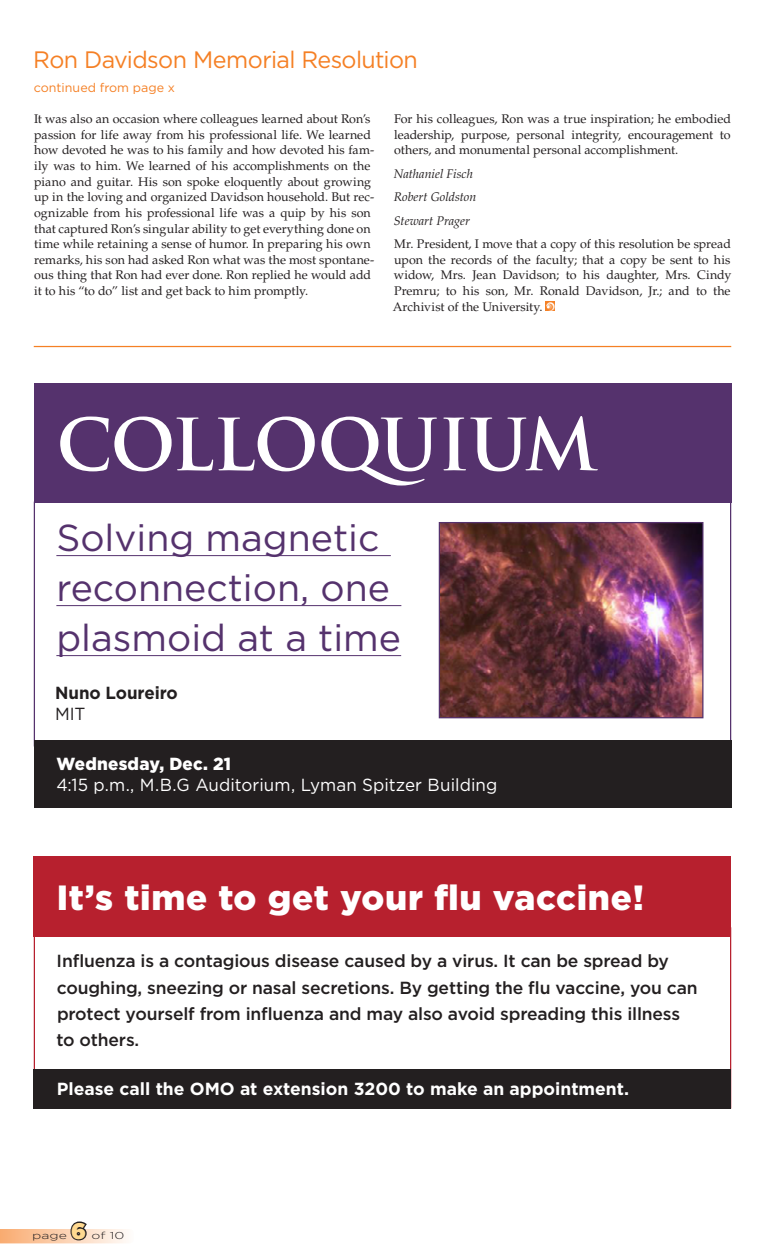
<style>
.page{position:relative;width:765px;height:1260px;background:#fff}
.page>*{position:absolute;margin:0;border:0;box-sizing:border-box;transform-origin:0 0}
.t1{font:700 70px "Trajan";letter-spacing:-.02em;color:#fff}
.t2{font:37.5px/50px "Gotham";color:#55326d}
.t3{font:900 35px "Gotham";letter-spacing:.02em;color:#fff}
.t4{font:23.75px "Gotham";letter-spacing:-.03em;color:#f58025}
.t5{font:900 22.5px "Gotham";color:#ffd990}
.t6{font:500 17.5px/26.2px "Gotham";letter-spacing:-.01em;color:#231f20}
.t7{font:700 17.5px "Gotham";color:#fff}
.t8{font:17.5px "Gotham";letter-spacing:.005em;color:#fff}
.t9{font:900 17.5px "Gotham";letter-spacing:.015em;color:#fff}
.t10{font:700 17.5px "Gotham";letter-spacing:-.01em;color:#231f20}
.t11{font:17.5px "Gotham";color:#231f20}
.t12{font:12.5px/15.6px "Palatino LT Std";color:#231f20;text-align:justify}
.t13{font:italic 12.5px/23.5px "Palatino LT Std";color:#231f20}
.t14{font:12.5px "Gotham";color:#f58025}
.t15{font:300 10px "Gotham";color:#231f20;scale:1.4 1}
</style>
<div class="page">
<svg style="left:546px;top:302px;width:9px;height:9px"></svg>
<svg style="left:546px;top:302px;width:8px;height:8px"></svg>
<hr style="left:34px;top:346px;width:697px;height:1px;background:#f58025">
<div style="left:34px;top:383px;width:697px;height:119px;background:#55326d"></div>
<hr style="left:56px;top:555px;width:335px;height:1px;background:#55326d">
<hr style="left:56px;top:605px;width:345px;height:1px;background:#55326d">
<hr style="left:56px;top:655px;width:345px;height:1px;background:#55326d">
<div style="left:34px;top:740px;width:697px;height:68px;background:#231f20"></div>
<img style="left:441px;top:524px;width:260px;height:192px">
<div style="left:439px;top:522px;width:264px;height:196px;border:1px solid #55326d"></div>
<div style="left:34px;top:856px;width:697px;height:80px;background:#b7202e"></div>
<div style="left:34px;top:1069px;width:697px;height:40px;background:#231f20"></div>
<svg style="left:0;top:1221px;width:126px;height:22px"></svg>
<h3 class="t4" style="left:33px;top:45px;width:386px">Ron Davidson Memorial Resolution</h3>
<p class="t14" style="left:34px;top:79px;width:143px">continued from page x</p>
<p class="t12" style="left:34px;top:111px;width:342px;text-align:left">It was also an occasion where colleagues learned about Ron’s passion for life away from his professional life. We learned how devoted he was to his family and how devoted his fam&shy;ily was to him. We learned of his accomplishments on the piano and guitar. His son spoke eloquently about growing up in the loving and organized Davidson household. But rec&shy;ognizable from his professional life was a quip by his son that captured Ron’s singular ability to get everything done on time while retaining a sense of humor. In preparing his own remarks, his son had asked Ron what was the most spontane&shy;ous thing that Ron had ever done. Ron replied he would add it to his “to do” list and get back to him promptly.</p>
<p class="t12" style="left:394px;top:111px;width:338px">For his colleagues, Ron was a true inspiration; he embodied leadership, purpose, personal integrity, encouragement to others, and monumental personal accomplishment.</p>
<p class="t13" style="left:394px;top:162px;width:84px">Nathaniel Fisch<br>Robert Goldston<br>Stewart Prager</p>
<p class="t12" style="left:393px;top:236px;width:340px">Mr. President, I move that a copy of this resolution be spread upon the records of the faculty; that a copy be sent to his widow, Mrs. Jean Davidson; to his daughter, Mrs. Cindy Premru; to his son, Mr. Ronald Davidson, Jr.; and to the Archivist of the University.</p>
<h1 class="t1" style="left:56px;top:401px;width:543px">COLLOQUIUM</h1>
<h2 class="t2" style="left:56px;top:512px;width:346px">Solving magnetic reconnection, one plasmoid at a time</h2>
<h3 class="t10" style="left:55px;top:681px;width:124px">Nuno Loureiro</h3>
<h3 class="t11" style="left:55px;top:702px;width:32px">MIT</h3>
<h3 class="t9" style="left:56px;top:751px;width:176px">Wednesday, Dec. 21</h3>
<h3 class="t8" style="left:56px;top:774px;width:443px">4:15 p.m., M.B.G Auditorium, Lyman Spitzer Building</h3>
<h3 class="t3" style="left:57px;top:873px;width:589px">It’s time to get your flu vaccine!</h3>
<h3 class="t6" style="left:56px;top:948px;width:643px">Influenza is a contagious disease caused by a virus. It can be spread by coughing, sneezing or nasal secretions. By getting the flu vaccine, you can protect yourself from influenza and may also avoid spreading this illness to others.</h3>
<h3 class="t7" style="left:57px;top:1078px;width:574px">Please call the OMO at extension 3200 to make an appointment.</h3>
<p class="t15" style="left:32px;top:1229px;width:26px">page</p>
<h3 class="t5" style="left:71px;top:1215px;width:16px">6</h3>
<p class="t15" style="left:92px;top:1229px;width:25px">of 10</p>
</div>
